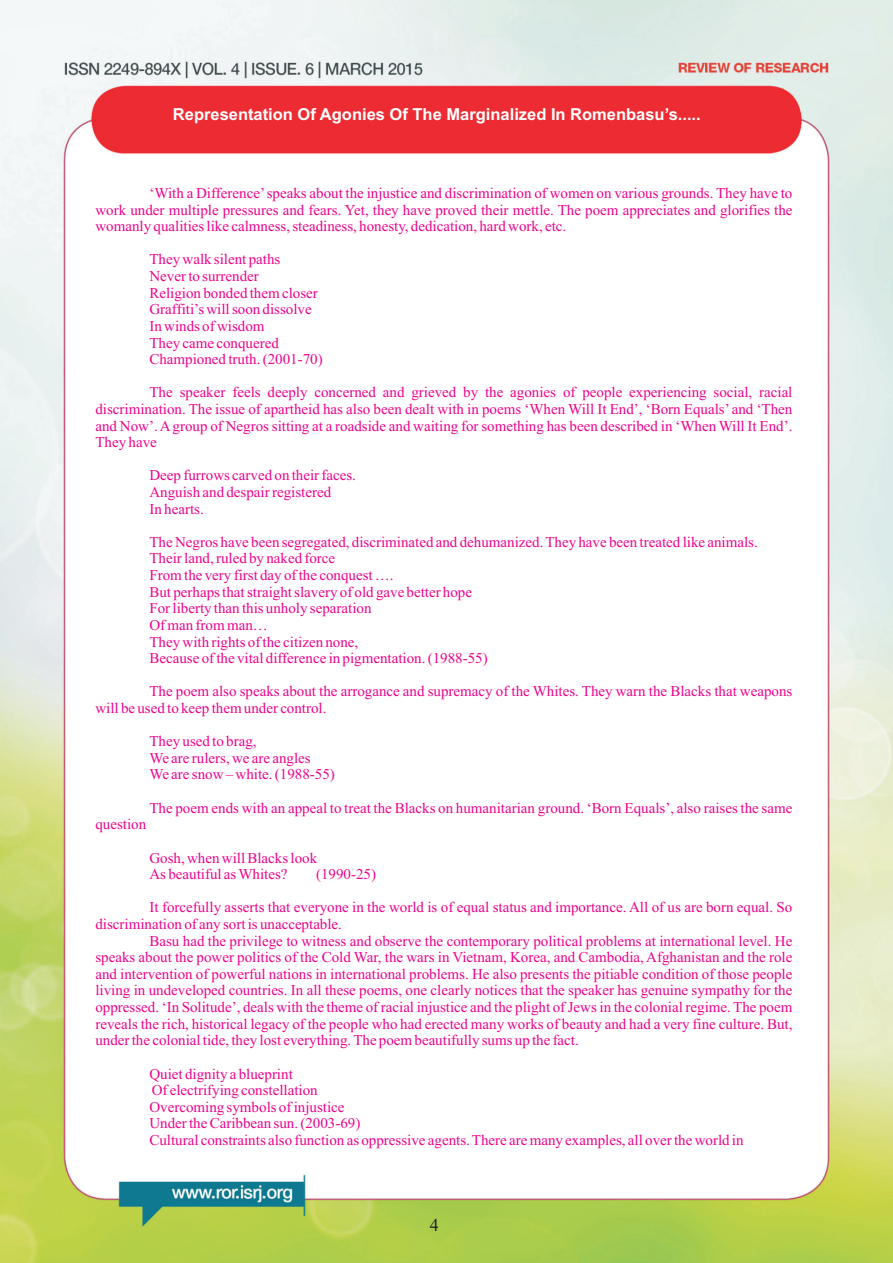
<style>
.page{position:relative;width:893px;height:1263px;background:#fff}
.page>*{position:absolute;margin:0;border:0;box-sizing:border-box;transform-origin:0 0}
.t1{font:18px "Times New Roman";color:#231f20}
.t2{font:700 16.5px "Arial";color:#fff}
.t3{font:15px/16.6px "Times New Roman";color:#ed028c}
</style>
<div class="page">
<img style="left:0;top:0;width:893px;height:1263px">
<p class="t2" style="left:173px;top:108px;width:529px">Representation Of Agonies Of The Marginalized In Romenbasu’s.....</p>
<p class="t3" style="left:95px;top:186px;width:698px;text-align:justify;text-indent:54px">‘With a Difference’speaks about the injustice and discrimination of women on various grounds. They have to work under multiple pressures and fears. Yet, they have proved their mettle. The poem appreciates and glorifies the womanly qualities like calmness, steadiness, honesty, dedication, hard work, etc.</p>
<p class="t3" style="left:149px;top:252px;width:175px">They walk silent paths<br>Never to surrender<br>Religion bonded them closer<br>Graffiti’s will soon dissolve<br>In winds of wisdom<br>They came conquered<br>Championed truth. (2001-70)</p>
<p class="t3" style="left:95px;top:385px;width:698px;text-align:justify;text-indent:54px">The speaker feels deeply concerned and grieved by the agonies of people experiencing social, racial discrimination. The issue of apartheid has also been dealt with in poems ‘When Will It End’, ‘Born Equals’ and ‘Then and Now’. Agroup of Negros sitting at a roadside and waiting for something has been described in ‘When Will It End’.<br>They have</p>
<p class="t3" style="left:149px;top:468px;width:208px">Deep furrows carved on their faces.<br>Anguish and despair registered<br>In hearts.</p>
<p class="t3" style="left:149px;top:535px;width:610px">The Negros have been segregated, discriminated and dehumanized. They have been treated like animals.<br>Their land, ruled by naked force<br>From the very first day of the conquest ….<br>But perhaps that straight slavery of old gave better hope<br>For liberty than this unholy separation<br>Of man from man…<br>They with rights of the citizen none,<br>Because of the vital difference in pigmentation. (1988-55)</p>
<p class="t3" style="left:95px;top:684px;width:698px;text-indent:54px">The poem also speaks about the arrogance and supremacy of the Whites. They warn the Blacks that weapons will be used to keep them under control.</p>
<p class="t3" style="left:149px;top:734px;width:187px">They used to brag,<br>We are rulers, we are angles<br>We are snow – white. (1988-55)</p>
<p class="t3" style="left:149px;top:801px;width:644px">The poem ends with an appeal to treat the Blacks on humanitarian ground. ‘Born Equals’, also raises the same</p>
<p class="t3" style="left:95px;top:817px;width:52px">question</p>
<p class="t3" style="left:149px;top:851px;width:169px">Gosh, when will Blacks look<br>As beautiful as Whites?</p>
<p class="t3" style="left:316px;top:867px;width:61px">(1990-25)</p>
<p class="t3" style="left:95px;top:900px;width:698px;text-indent:54px">It forcefully asserts that everyone in the world is of equal status and importance. All of us are born equal. So discrimination of any sort is unacceptable.</p>
<p class="t3" style="left:95px;top:934px;width:698px;text-align:justify;text-indent:54px">Basu had the privilege to witness and observe the contemporary political problems at international level. He speaks about the power politics of the Cold War, the wars in Vietnam, Korea, and Cambodia, Afghanistan and the role and intervention of powerful nations in international problems. He also presents the pitiable condition of those people living in undeveloped countries. In all these poems, one clearly notices that the speaker has genuine sympathy for the oppressed. ‘In Solitude’, deals with the theme of racial injustice and the plight of Jews in the colonial regime. The poem reveals the rich, historical legacy of the people who had erected many works of beauty and had a very fine culture. But, under the colonial tide, they lost everything. The poem beautifully sums up the fact.</p>
<p class="t3" style="left:149px;top:1067px;width:596px">Quiet dignity a blueprint<br>Of electrifying constellation<br>Overcoming symbols of injustice<br>Under the Caribbean sun. (2003-69)<br>Cultural constraints also function as oppressive agents. There are many examples, all over the world in</p>
<p class="t1" style="left:430px;top:1218px;width:10px">4</p>
</div>
